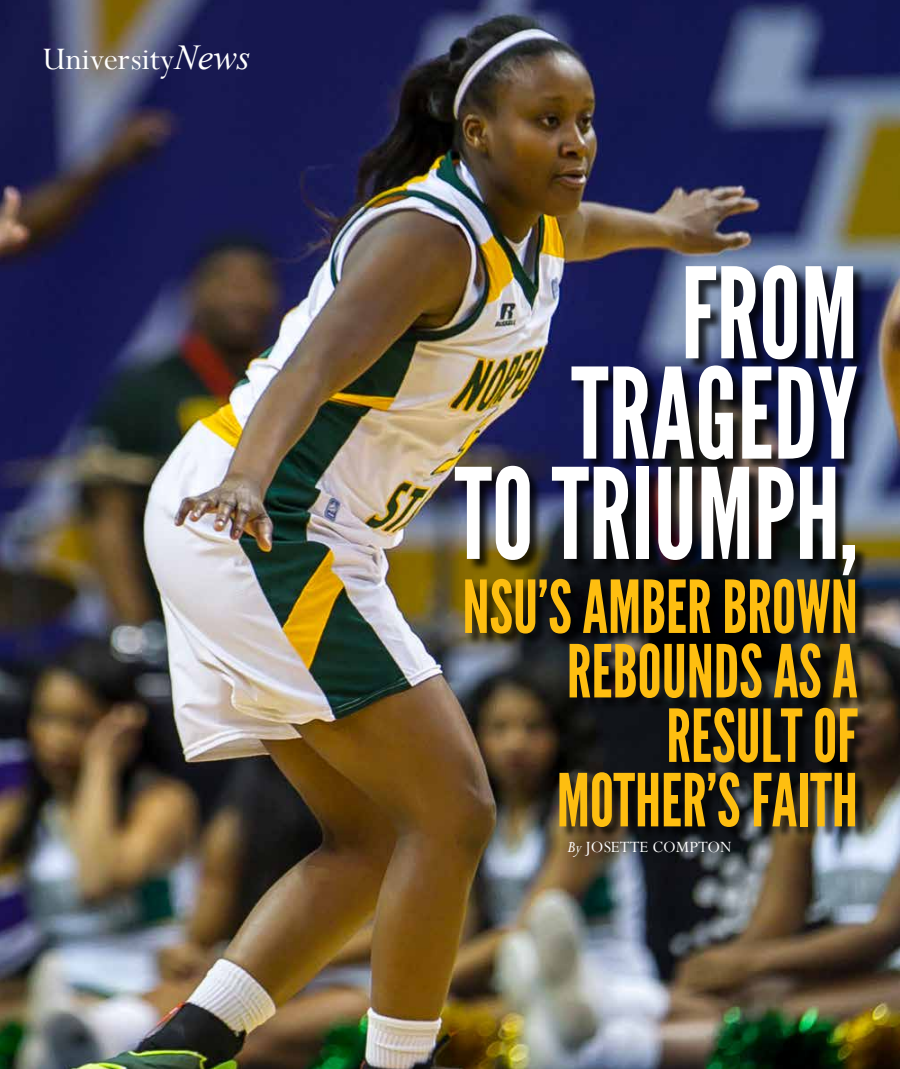
<style>
.page{position:relative;width:900px;height:1069px;background:#fff}
.page>*{position:absolute;margin:0;border:0;box-sizing:border-box;transform-origin:0 0}
.t1{font:125.38px/100.2px "League Gothic";color:#fff;text-align:right;scale:.94 1}
.t2{font:72.88px/64.5px "League Gothic";color:#febe10;text-align:right;scale:.94 1}
.t3{font:35px "Perpetua";color:#fff}
.t4{font:17.5px "Perpetua";color:#fff}
.s1{font-family:"Times New Roman";font-style:italic}
.s2{font-style:italic}
</style>
<div class="page">
<img style="left:0;top:0;width:900px;height:1069px">
<div style="left:456px;top:266px;width:415px;height:574px;background:#000;opacity:.78"></div>
<p class="t3" style="left:42px;top:37px;width:209px">University<span class="s1">News</span></p>
<h1 class="t1" style="left:455px;top:264px;width:430px">FROM<br>TRAGEDY<br>TO TRIUMPH,</h1>
<p class="t2" style="left:462px;top:575px;width:422px">NSU’S AMBER BROWN<br>REBOUNDS AS A<br>RESULT OF<br>MOTHER’S FAITH</p>
<p class="t4" style="left:567px;top:836px;width:166px"><span class="s2">By</span> JOSETTE COMPTON</p>
</div>
